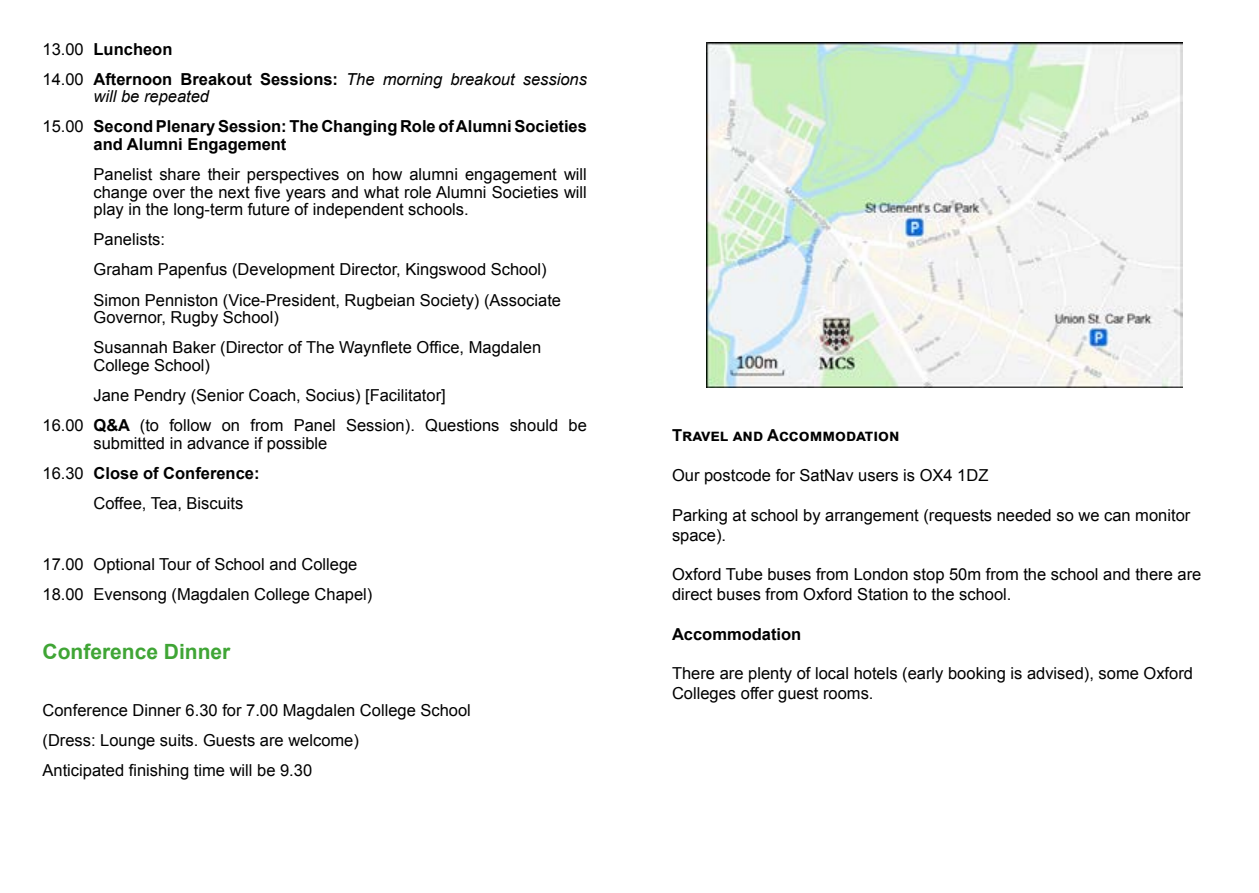
<style>
.page{position:relative;width:1259px;height:893px;background:#fff}
.page>*{position:absolute;margin:0;border:0;box-sizing:border-box;transform-origin:0 0}
.t1{font:700 21px "Arial";color:#3fa535}
.t2{font:16.5px/30.2px "Arial";color:#000}
.t3{font:700 16.5px/30.2px "Arial";color:#000}
.s1{font-weight:400}
.s2{font-weight:400;font-style:italic}
.s3{font-weight:700}
</style>
<div class="page">
<img style="left:706px;top:43px;width:476px;height:345px">
<p class="t3" style="left:43px;top:34px;width:546px"><span class="s1">13.00</span> Luncheon<br><span class="s1">14.00</span> Afternoon Breakout Sessions: <span class="s2">The morning breakout sessions</span></p>
<p class="t3" style="left:43px;top:82px;width:546px;text-indent:51px"><span class="s2">will be repeated<br></span><span class="s1">15.00</span> Second Plenary Session: The Changing Role of Alumni Societies</p>
<p class="t3" style="left:94px;top:129px;width:194px">and Alumni Engagement</p>
<p class="t2" style="left:94px;top:165px;width:495px;line-height:17.4px;text-align:justify">Panelist share their perspectives on how alumni engagement will change over the next five years and what role Alumni Societies will play in the long-term future of independent schools.</p>
<p class="t2" style="left:94px;top:224px;width:469px">Panelists:<br>Graham Papenfus (Development Director, Kingswood School)<br>Simon Penniston (Vice-President, Rugbeian Society) (Associate</p>
<p class="t2" style="left:94px;top:302px;width:449px">Governor, Rugby School)<br>Susannah Baker (Director of The Waynflete Office, Magdalen</p>
<p class="t2" style="left:94px;top:350px;width:118px">College School)</p>
<p class="t2" style="left:94px;top:380px;width:354px">Jane Pendry (Senior Coach, Socius) [Facilitator]</p>
<p class="t2" style="left:43px;top:410px;width:546px">16.00 <span class="s3">Q&amp;A</span> (to follow on from Panel Session). Questions should be</p>
<p class="t2" style="left:94px;top:428px;width:235px">submitted in advance if possible</p>
<p class="t3" style="left:43px;top:458px;width:218px"><span class="s1">16.30</span> Close of Conference:</p>
<p class="t2" style="left:94px;top:488px;width:151px">Coffee, Tea, Biscuits</p>
<p class="t2" style="left:43px;top:549px;width:331px">17.00 Optional Tour of School and College<br>18.00 Evensong (Magdalen College Chapel)</p>
<p class="t1" style="left:43px;top:637px;width:189px">Conference Dinner</p>
<p class="t2" style="left:43px;top:695px;width:430px">Conference Dinner 6.30 for 7.00 Magdalen College School (Dress: Lounge suits. Guests are welcome)<br>Anticipated finishing time will be 9.30</p>
<p class="t3" style="left:672px;top:421px;width:229px">Travel and Accommodation</p>
<p class="t2" style="left:672px;top:460px;width:318px">Our postcode for SatNav users is OX4 1DZ</p>
<p class="t2" style="left:672px;top:505px;width:520px;line-height:19.8px">Parking at school by arrangement (requests needed so we can monitor space).</p>
<p class="t2" style="left:672px;top:564px;width:531px;line-height:19.8px">Oxford Tube buses from London stop 50m from the school and there are direct buses from Oxford Station to the school.</p>
<p class="t3" style="left:672px;top:619px;width:131px">Accommodation</p>
<p class="t2" style="left:672px;top:663px;width:522px;line-height:19.8px">There are plenty of local hotels (early booking is advised), some Oxford<br>Colleges offer guest rooms.</p>
</div>
